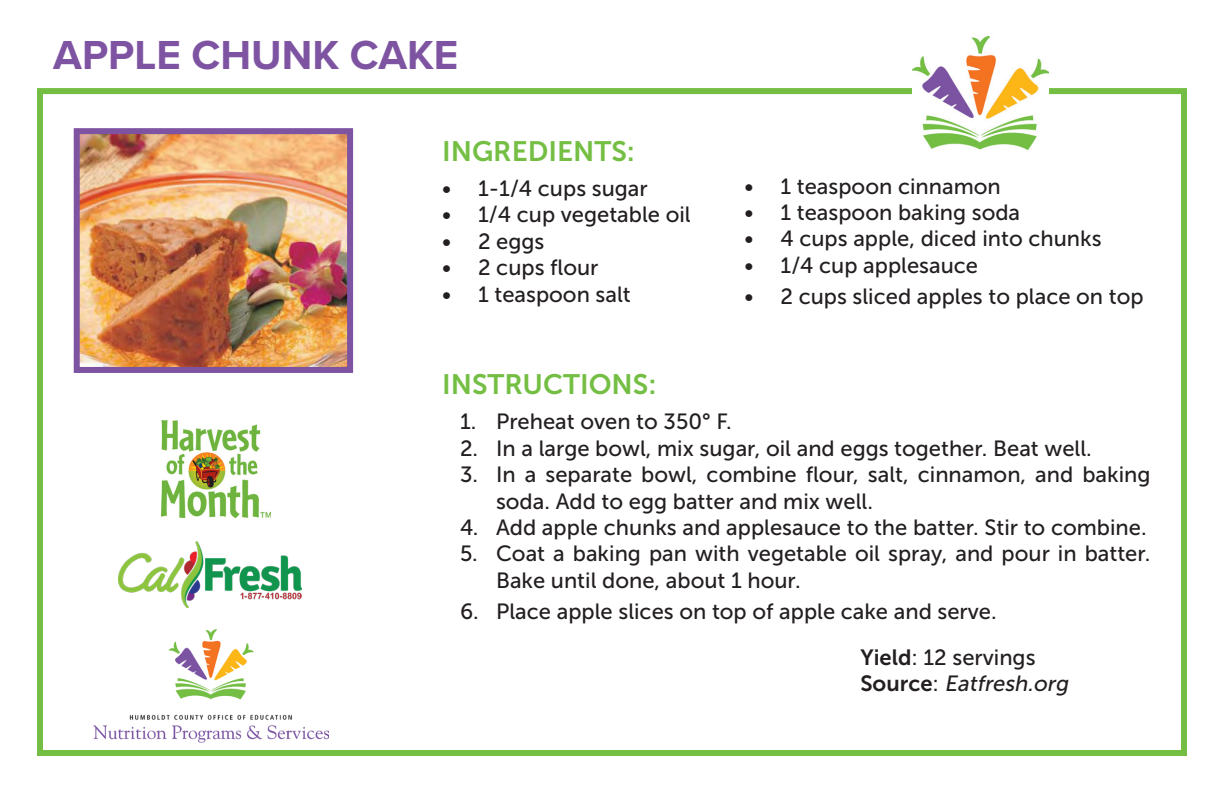
<style>
.page{position:relative;width:1224px;height:792px;background:#fff}
.page>*{position:absolute;margin:0;border:0;box-sizing:border-box;transform-origin:0 0}
.t1{font:700 42px "Proxima Nova";color:#7e54a2}
.t2{font:28px "Museo Sans 700";color:#74bf43}
.t3{font:22px/26.4px "Museo Sans 500";color:#231f20}
.t4{font:italic 22px "Museo Sans 500";color:#231f20}
.s1{font-family:"Museo Sans 700"}
.s2{font-family:"Museo Sans 700";font-style:normal}
.s3{font-style:normal}
</style>
<div class="page">
<div style="left:37px;top:88px;width:1150px;height:668px;border:6px solid #74bf43"></div>
<img style="left:912px;top:37px;width:136px;height:112px">
<img style="left:94px;top:629px;width:234px;height:114px">
<img style="left:118px;top:541px;width:184px;height:66px">
<img style="left:161px;top:421px;width:110px;height:96px">
<img style="left:81px;top:135px;width:265px;height:231px">
<div style="left:74px;top:128px;width:279px;height:245px;border:6px solid #7e54a2"></div>
<p class="t1" style="left:53px;top:24px;width:407px">APPLE CHUNK CAKE</p>
<p class="t2" style="left:442px;top:135px;width:194px">INGREDIENTS:</p>
<p class="t3" style="left:442px;top:175px;width:207px">• 1-1/4 cups sugar</p>
<p class="t3" style="left:442px;top:202px;width:250px">• 1/4 cup vegetable oil</p>
<p class="t3" style="left:442px;top:228px;width:104px">• 2 eggs</p>
<p class="t3" style="left:442px;top:255px;width:158px">• 2 cups flour</p>
<p class="t3" style="left:442px;top:281px;width:190px">• 1 teaspoon salt</p>
<p class="t3" style="left:744px;top:173px;width:258px">• 1 teaspoon cinnamon</p>
<p class="t3" style="left:744px;top:199px;width:277px">• 1 teaspoon baking soda</p>
<p class="t3" style="left:744px;top:226px;width:359px">• 4 cups apple, diced into chunks</p>
<p class="t3" style="left:744px;top:252px;width:235px">• 1/4 cup applesauce</p>
<p class="t3" style="left:744px;top:283px;width:401px">• 2 cups sliced apples to place on top</p>
<p class="t2" style="left:442px;top:369px;width:216px">INSTRUCTIONS:</p>
<p class="t3" style="left:460px;top:409px;width:273px">1. Preheat oven to 350° F.</p>
<p class="t3" style="left:460px;top:435px;width:633px">2. In a large bowl, mix sugar, oil and eggs together. Beat well.</p>
<p class="t3" style="left:496px;top:461px;width:656px;text-indent:-36px">3. In a separate bowl, combine flour, salt, cinnamon, and baking soda. Add to egg batter and mix well.</p>
<p class="t3" style="left:460px;top:514px;width:688px">4. Add apple chunks and applesauce to the batter. Stir to combine.</p>
<p class="t3" style="left:496px;top:541px;width:656px;text-indent:-36px">5. Coat a baking pan with vegetable oil spray, and pour in batter.<br>Bake until done, about 1 hour.</p>
<p class="t3" style="left:460px;top:598px;width:538px">6. Place apple slices on top of apple cake and serve.</p>
<p class="t3" style="left:860px;top:644px;width:177px"><span class="s1">Yield</span>: 12 servings</p>
<p class="t4" style="left:860px;top:671px;width:214px"><span class="s2">S o u rc e</span> <span class="s3">:</span> Eatfresh.org</p>
</div>
